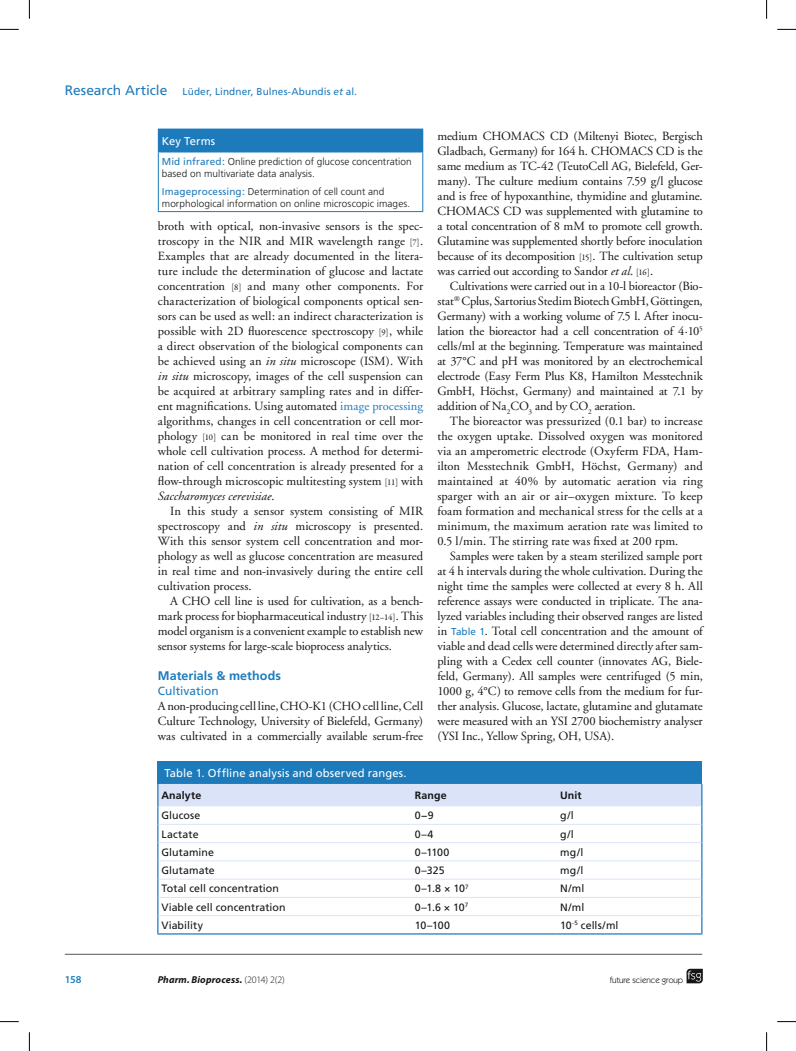
<style>
.page{position:relative;width:796px;height:1051px;background:#fff}
.page>*{position:absolute;margin:0;border:0;box-sizing:border-box;transform-origin:0 0}
.t1{font:12.5px/15px "Adobe Garamond";color:#151616;text-align:justify}
.t2{font:700 12.5px "Frutiger";letter-spacing:.005em;color:#1d7bbc}
.t3{font:11.88px "Frutiger";color:#1d7bbc}
.t4{font:11.25px "Frutiger";letter-spacing:.01em;color:#fff}
.t5{font:10.62px "Frutiger";letter-spacing:.01em;color:#151616}
.t6{font:700 10.62px "Frutiger";letter-spacing:.01em;color:#151616}
.t7{font:600 10.62px "Myriad Pro";color:#1d7bbc}
.t8{font:300 10px/11.9px "Frutiger";letter-spacing:.005em;color:#151616}
.t9{font:10px "Frutiger";letter-spacing:.015em;color:#1d7bbc}
.t10{font:italic 700 10px "Myriad Pro";letter-spacing:.015em;color:#151616}
.t11{font:8.75px "Itc Kabel";color:#151616}
.s1{font-size:13.75px}
.s2{font-style:italic}
.s3{font-weight:400;color:#1d7bbc}
.s4{font-family:"Garamond Premr Pro";font-size:8.75px}
.s5{color:#1d7bbc}
.s6{font-family:"Frutiger";font-size:10px;color:#1d7bbc}
.s7{font-weight:300;font-style:normal}
</style>
<div class="page">
<div style="left:158px;top:129px;width:265px;height:23px;background:#1d7bbc"></div>
<hr style="left:158px;top:152px;width:265px;height:1px;background:#1d7bbc">
<hr style="left:158px;top:211px;width:265px;height:1px;background:#1d7bbc">
<hr style="left:158px;top:152px;width:1px;height:30px;background:#1d7bbc">
<hr style="left:422px;top:152px;width:1px;height:30px;background:#1d7bbc">
<svg style="left:158px;top:182px;width:1px;height:29px"></svg>
<svg style="left:422px;top:182px;width:1px;height:29px"></svg>
<svg style="left:686px;top:969px;width:17px;height:14px"></svg>
<hr style="left:65px;top:954px;width:637px;height:1px;background:#525456">
<div style="left:157px;top:761px;width:545px;height:23px;background:#1d7bbc"></div>
<hr style="left:157px;top:933px;width:254px;height:1px;background:#1d7bbc">
<hr style="left:411px;top:933px;width:145px;height:1px;background:#1d7bbc">
<hr style="left:556px;top:933px;width:146px;height:1px;background:#1d7bbc">
<svg style="left:157px;top:784px;width:545px;height:149px"></svg>
<hr style="left:158px;top:824px;width:253px;height:1px;background:#dae3f8">
<hr style="left:411px;top:824px;width:145px;height:1px;background:#dae3f8">
<hr style="left:556px;top:824px;width:145px;height:1px;background:#dae3f8">
<hr style="left:158px;top:842px;width:253px;height:1px;background:#dae3f8">
<hr style="left:411px;top:842px;width:145px;height:1px;background:#dae3f8">
<hr style="left:556px;top:842px;width:145px;height:1px;background:#dae3f8">
<hr style="left:158px;top:860px;width:253px;height:1px;background:#dae3f8">
<hr style="left:411px;top:860px;width:145px;height:1px;background:#dae3f8">
<hr style="left:556px;top:860px;width:145px;height:1px;background:#dae3f8">
<hr style="left:158px;top:879px;width:253px;height:1px;background:#dae3f8">
<hr style="left:411px;top:879px;width:145px;height:1px;background:#dae3f8">
<hr style="left:556px;top:879px;width:145px;height:1px;background:#dae3f8">
<hr style="left:158px;top:897px;width:253px;height:1px;background:#dae3f8">
<hr style="left:411px;top:897px;width:145px;height:1px;background:#dae3f8">
<hr style="left:556px;top:897px;width:145px;height:1px;background:#dae3f8">
<hr style="left:158px;top:915px;width:253px;height:1px;background:#dae3f8">
<hr style="left:411px;top:915px;width:145px;height:1px;background:#dae3f8">
<hr style="left:556px;top:915px;width:145px;height:1px;background:#dae3f8">
<svg style="left:0;top:29px;width:19px;height:1px"></svg>
<svg style="left:777px;top:29px;width:19px;height:1px"></svg>
<svg style="left:0;top:1021px;width:19px;height:1px"></svg>
<svg style="left:777px;top:1021px;width:19px;height:1px"></svg>
<svg style="left:29px;top:0;width:1px;height:19px"></svg>
<svg style="left:29px;top:1032px;width:1px;height:19px"></svg>
<svg style="left:766px;top:0;width:1px;height:19px"></svg>
<svg style="left:766px;top:1032px;width:1px;height:19px"></svg>
<p class="t9" style="left:65px;top:85px;width:294px"><span class="s1">Research Article</span> Lüder, Lindner, Bulnes-Abundis <span class="s2">et</span> al.</p>
<p class="t4" style="left:162px;top:134px;width:55px">Key Terms</p>
<p class="t8" style="left:162px;top:156px;width:251px"><span class="s3">Mid infrared:</span> Online prediction of glucose concentration based on multivariate data analysis.</p>
<p class="t8" style="left:162px;top:185px;width:250px"><span class="s3">Imageprocessing:</span> Determination of cell count and morphological information on online microscopic images.</p>
<p class="t1" style="left:158px;top:219px;width:267px">broth with optical, non-invasive sensors is the spec&shy;troscopy in the NIR and MIR wavelength range <span class="s4">[7]</span>.<br>Examples that are already documented in the litera&shy;ture include the determination of glucose and lactate concentration <span class="s4">[8]</span> and many other components. For characterization of biological components optical sen&shy;sors can be used as well: an indirect characterization is possible with 2D fluorescence spectroscopy <span class="s4">[9]</span>, while a direct observation of the biological components can be achieved using an <span class="s2">in situ</span> microscope (ISM). With <span class="s2">in situ</span> microscopy, images of the cell suspension can be acquired at arbitrary sampling rates and in differ&shy;ent magnifications. Using automated <span class="s5">image processing </span>algorithms, changes in cell concentration or cell mor&shy;phology <span class="s4">[10]</span> can be monitored in real time over the whole cell cultivation process. A method for determi&shy;nation of cell concentration is already presented for a flow-through microscopic multitesting system <span class="s4">[11]</span> with <span class="s2">Saccharomyces cerevisiae</span>.</p>
<p class="t1" style="left:158px;top:504px;width:267px;text-indent:12px">In this study a sensor system consisting of MIR spectroscopy and <span class="s2">in situ</span> microscopy is presented.<br>With this sensor system cell concentration and mor&shy;phology as well as glucose concentration are measured in real time and non-invasively during the entire cell cultivation process.</p>
<p class="t1" style="left:158px;top:594px;width:267px;text-indent:12px">A CHO cell line is used for cultivation, as a bench&shy;mark process for biopharmaceutical industry <span class="s4">[12–14]</span>. This model organism is a convenient example to establish new sensor systems for large-scale bioprocess analytics.</p>
<p class="t2" style="left:158px;top:668px;width:125px">Materials &amp; methods</p>
<p class="t3" style="left:158px;top:684px;width:62px">Cultivation</p>
<p class="t1" style="left:158px;top:699px;width:267px">A non-producing cell line, CHO-K1 (CHO cell line, Cell Culture Technology, University of Bielefeld, Germany) was cultivated in a commercially available serum-free</p>
<p class="t1" style="left:437px;top:129px;width:267px">medium CHOMACS CD (Miltenyi Biotec, Bergisch Gladbach, Germany) for 164 h. CHOMACS CD is the same medium as TC-42 (TeutoCell AG, Bielefeld, Ger&shy;many). The culture medium contains 7.59 g/l glucose and is free of hypoxanthine, thymidine and glutamine.<br>CHOMACS CD was supplemented with glutamine to a total concentration of 8 mM to promote cell growth.<br>Glutamine was supplemented shortly before inoculation because of its decomposition <span class="s4">[15]</span>. The cultivation setup was carried out according to Sandor <span class="s2">et al</span>. <span class="s4">[16]</span>.</p>
<p class="t1" style="left:437px;top:279px;width:267px;text-indent:12px">Cultivations were carried out in a 10-l bioreactor (Bio&shy;stat<sup>®</sup> Cplus, Sartorius Stedim Biotech GmbH, Göttingen, Germany) with a working volume of 7.5 l. After inocu&shy;lation the bioreactor had a cell concentration of 4·10<sup>5 </sup>cells/ml at the beginning. Temperature was maintained at 37°C and pH was monitored by an electrochemical electrode (Easy Ferm Plus K8, Hamilton Messtechnik GmbH, Höchst, Germany) and maintained at 7.1 by addition of Na<sub>2</sub>CO<sub>3</sub> and by CO<sub>2</sub> aeration.</p>
<p class="t1" style="left:437px;top:414px;width:267px;text-indent:12px">The bioreactor was pressurized (0.1 bar) to increase the oxygen uptake. Dissolved oxygen was monitored via an amperometric electrode (Oxyferm FDA, Ham&shy;ilton Messtechnik GmbH, Höchst, Germany) and maintained at 40% by automatic aeration via ring sparger with an air or air–oxygen mixture. To keep foam formation and mechanical stress for the cells at a minimum, the maximum aeration rate was limited to 0.5 l/min. The stirring rate was fixed at 200 rpm.</p>
<p class="t1" style="left:437px;top:549px;width:267px;text-indent:12px">Samples were taken by a steam sterilized sample port at 4 h intervals during the whole cultivation. During the night time the samples were collected at every 8 h. All reference assays were conducted in triplicate. The ana&shy;lyzed variables including their observed ranges are listed in <span class="s6">Table 1</span>. Total cell concentration and the amount of viable and dead cells were determined directly after sam&shy;pling with a Cedex cell counter (innovates AG, Biele&shy;feld, Germany). All samples were centrifuged (5 min, 1000 g, 4°C) to remove cells from the medium for fur&shy;ther analysis. Glucose, lactate, glutamine and glutamate were measured with an YSI 2700 biochemistry analyser (YSI Inc., Yellow Spring, OH, USA).</p>
<p class="t4" style="left:164px;top:766px;width:244px">Table 1. Offline analysis and observed ranges.</p>
<p class="t6" style="left:161px;top:789px;width:41px">Analyte</p>
<p class="t6" style="left:415px;top:789px;width:33px">Range</p>
<p class="t6" style="left:560px;top:789px;width:23px">Unit</p>
<p class="t5" style="left:161px;top:809px;width:41px">Glucose</p>
<p class="t5" style="left:415px;top:809px;width:20px">0−9</p>
<p class="t5" style="left:560px;top:809px;width:15px">g/l</p>
<p class="t5" style="left:161px;top:828px;width:39px">Lactate</p>
<p class="t5" style="left:415px;top:828px;width:20px">0–4</p>
<p class="t5" style="left:560px;top:828px;width:15px">g/l</p>
<p class="t5" style="left:161px;top:846px;width:54px">Glutamine</p>
<p class="t5" style="left:415px;top:846px;width:36px">0–1100</p>
<p class="t5" style="left:560px;top:846px;width:25px">mg/l</p>
<p class="t5" style="left:161px;top:864px;width:55px">Glutamate</p>
<p class="t5" style="left:415px;top:864px;width:31px">0–325</p>
<p class="t5" style="left:560px;top:864px;width:25px">mg/l</p>
<p class="t5" style="left:161px;top:882px;width:119px">Total cell concentration</p>
<p class="t5" style="left:415px;top:882px;width:55px">0–1.8 × 10<sup>7</sup></p>
<p class="t5" style="left:560px;top:882px;width:26px">N/ml</p>
<p class="t5" style="left:161px;top:901px;width:126px">Viable cell concentration</p>
<p class="t5" style="left:415px;top:901px;width:55px">0–1.6 × 10<sup>7</sup></p>
<p class="t5" style="left:560px;top:901px;width:26px">N/ml</p>
<p class="t5" style="left:161px;top:919px;width:43px">Viability</p>
<p class="t5" style="left:415px;top:919px;width:37px">10–100</p>
<p class="t5" style="left:560px;top:919px;width:60px">10<sup>-5</sup> cells/ml</p>
<p class="t7" style="left:65px;top:973px;width:18px">158</p>
<p class="t10" style="left:158px;top:973px;width:129px">Pharm. Bioprocess. <span class="s7">(2014) 2(2)</span></p>
<p class="t11" style="left:610px;top:975px;width:75px">future science group</p>
</div>
